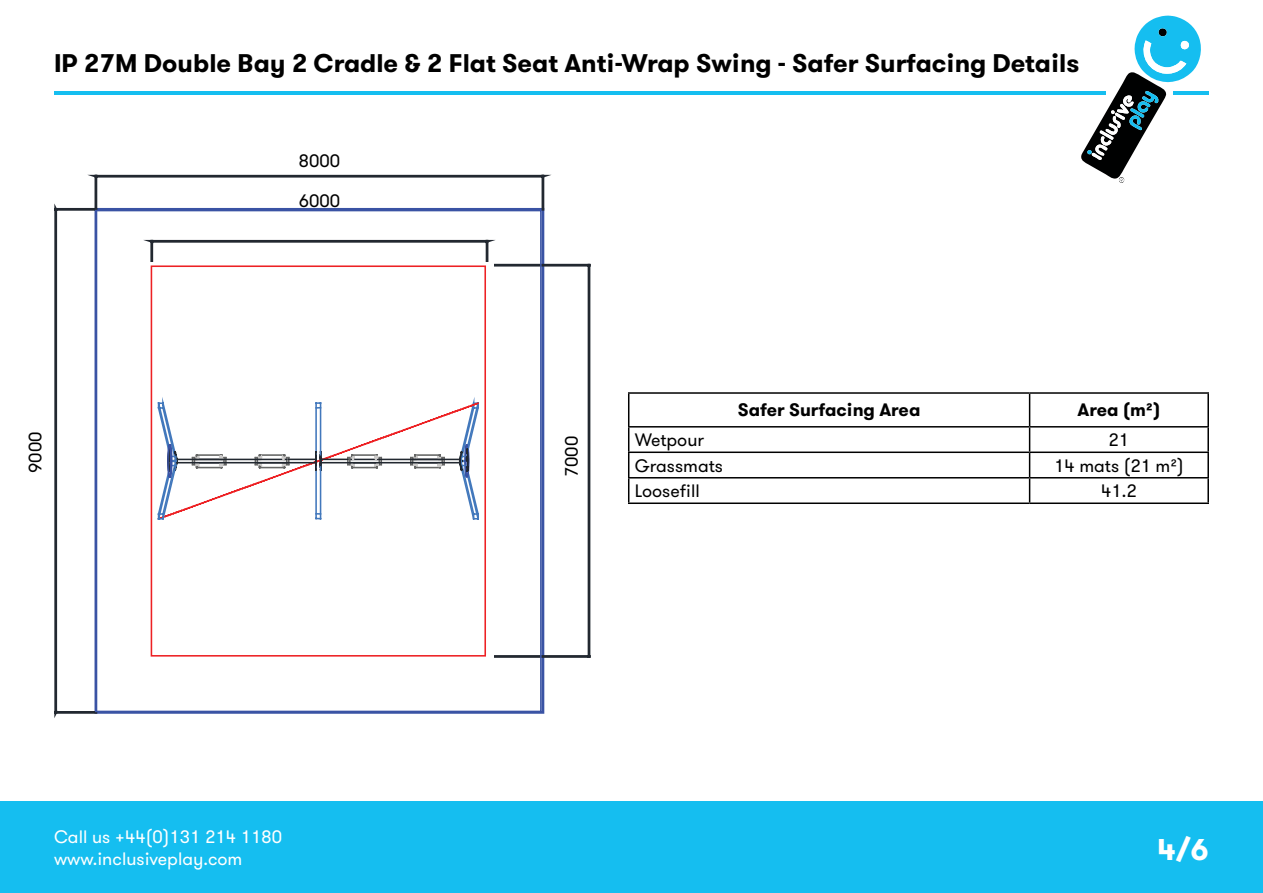
<style>
.page{position:relative;width:1263px;height:893px;background:#fff}
.page>*{position:absolute;margin:0;border:0;box-sizing:border-box;transform-origin:0 0}
.t1{font:700 30px "GT Walsheim";color:#fff}
.t2{font:700 25.5px "GT Walsheim";color:#000}
.t3{font:18px "GT Walsheim";color:#000}
.t4{font:18px/21.6px "GT Walsheim";color:#fff}
.t5{font:700 18px "GT Walsheim";color:#000}
</style>
<div class="page">
<div style="left:0;top:802px;width:1263px;height:91px;background:#15bef0"></div>
<hr style="left:54px;top:91px;width:1051px;height:3px;background:#15bef0">
<svg style="left:1081px;top:15px;width:122px;height:168px"></svg>
<hr style="left:1174px;top:91px;width:35px;height:3px;background:#15bef0">
<hr style="left:628px;top:392px;width:401px;height:2px;background:#000">
<hr style="left:628px;top:394px;width:1px;height:32px;background:#000">
<hr style="left:1029px;top:392px;width:180px;height:2px;background:#000">
<hr style="left:1029px;top:394px;width:1px;height:32px;background:#000">
<hr style="left:1207px;top:394px;width:2px;height:32px;background:#000">
<hr style="left:628px;top:426px;width:401px;height:2px;background:#000">
<hr style="left:1029px;top:426px;width:180px;height:2px;background:#000">
<hr style="left:1207px;top:428px;width:2px;height:24px;background:#000">
<hr style="left:628px;top:452px;width:401px;height:1px;background:#000">
<hr style="left:1029px;top:452px;width:180px;height:1px;background:#000">
<hr style="left:1207px;top:453px;width:2px;height:24px;background:#000">
<hr style="left:628px;top:477px;width:401px;height:1px;background:#000">
<svg style="left:628px;top:428px;width:1px;height:74px"></svg>
<hr style="left:1029px;top:477px;width:180px;height:1px;background:#000">
<svg style="left:1029px;top:428px;width:1px;height:74px"></svg>
<hr style="left:1207px;top:478px;width:2px;height:24px;background:#000">
<hr style="left:628px;top:502px;width:401px;height:2px;background:#000">
<hr style="left:1029px;top:502px;width:180px;height:2px;background:#000">
<hr style="left:150px;top:241px;width:3px;height:24px;background:#222830">
<hr style="left:486px;top:241px;width:2px;height:24px;background:#222830">
<hr style="left:152px;top:240px;width:335px;height:3px;background:#222830">
<hr style="left:95px;top:176px;width:2px;height:33px;background:#222830">
<hr style="left:541px;top:176px;width:3px;height:33px;background:#222830">
<hr style="left:96px;top:175px;width:447px;height:3px;background:#222830">
<hr style="left:487px;top:655px;width:102px;height:3px;background:#222830">
<hr style="left:487px;top:264px;width:102px;height:3px;background:#222830">
<hr style="left:588px;top:265px;width:2px;height:391px;background:#222830">
<hr style="left:56px;top:208px;width:40px;height:3px;background:#222830">
<hr style="left:56px;top:711px;width:40px;height:3px;background:#222830">
<hr style="left:54px;top:209px;width:3px;height:503px;background:#222830">
<div style="left:140px;top:263px;width:354px;height:400px;background:#fff"></div>
<svg style="left:150px;top:265px;width:336px;height:392px"></svg>
<div style="left:95px;top:210px;width:447px;height:502px;border:2px solid #3a53a4"></div>
<svg style="left:155px;top:380px;width:328px;height:142px"></svg>
<p class="t2" style="left:54px;top:46px;width:1027px">IP 27M Double Bay 2 Cradle &amp; 2 Flat Seat Anti-Wrap Swing - Safer Surfacing Details</p>
<p class="t3" style="left:299px;top:150px;width:43px">8000</p>
<p class="t3" style="left:299px;top:189px;width:43px">6000</p>
<p class="t3" style="left:24px;top:473px;width:43px;rotate:-90deg">9000</p>
<p class="t3" style="left:560px;top:477px;width:43px;rotate:-90deg">7000</p>
<p class="t5" style="left:738px;top:398px;width:184px">Safer Surfacing Area</p>
<p class="t5" style="left:1077px;top:398px;width:84px">Area (m²)</p>
<p class="t3" style="left:635px;top:429px;width:71px">Wetpour</p>
<p class="t3" style="left:1108px;top:429px;width:22px">21</p>
<p class="t3" style="left:635px;top:454px;width:90px">Grassmats</p>
<p class="t3" style="left:1054px;top:454px;width:131px">14 mats (21 m²)</p>
<p class="t3" style="left:635px;top:480px;width:66px">Loosefill</p>
<p class="t3" style="left:1101px;top:480px;width:37px">41.2</p>
<p class="t4" style="left:54px;top:827px;width:230px">Call us +44(0)131 214 1180 www.inclusiveplay.com</p>
<p class="t1" style="left:1157px;top:830px;width:53px">4/6</p>
</div>
